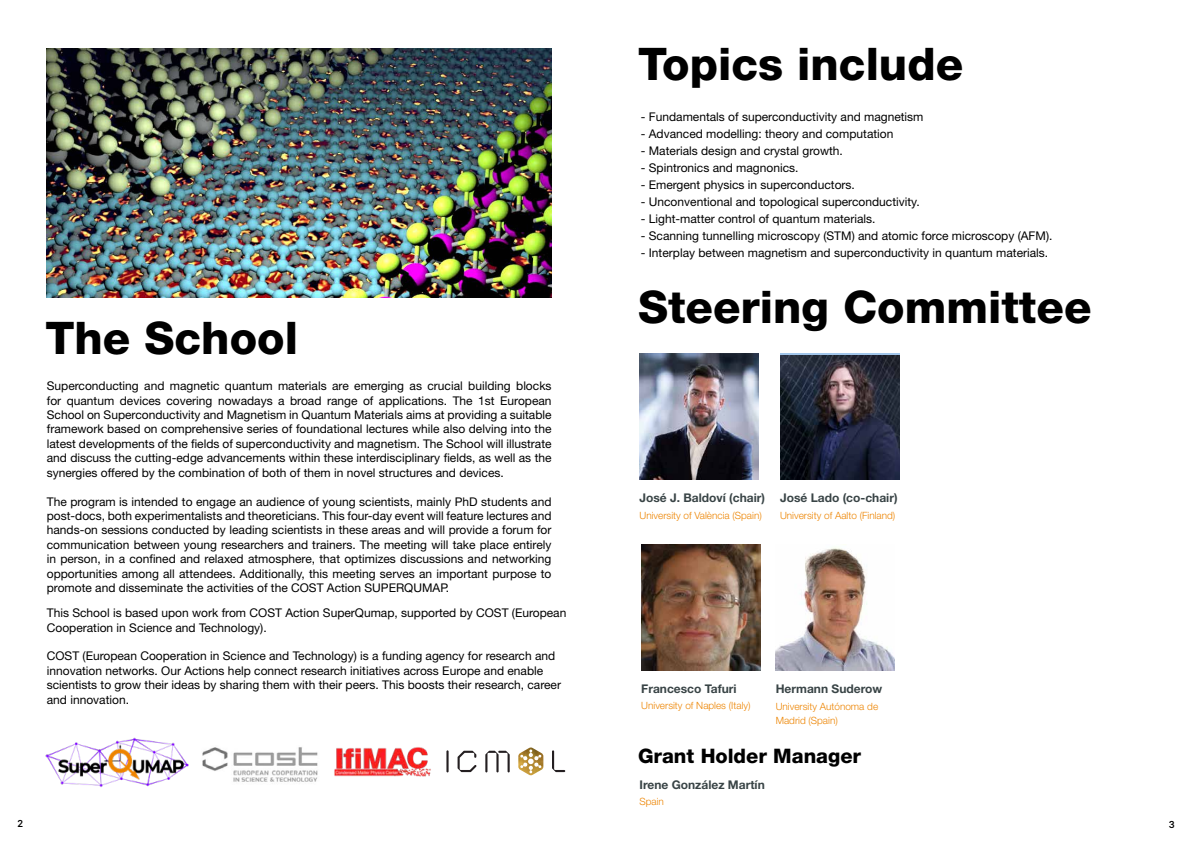
<style>
.page{position:relative;width:1191px;height:842px;background:#fff}
.page>*{position:absolute;margin:0;border:0;box-sizing:border-box;transform-origin:0 0}
.t1{font:800 45px "Helvetica Neue LT Std";color:#000}
.t2{font:800 20px "Helvetica Neue LT Std";color:#000}
.t3{font:12px/14.4px "Helvetica Neue LT Std";color:#000;text-align:justify}
.t4{font:700 12px "Helvetica Neue LT Std";color:#394446}
.t5{font:300 10px/14px "Helvetica Neue LT Std";color:#ed8400}
.t6{font:500 10px "Basier Circle";color:#000}
</style>
<div class="page">
<img style="left:45px;top:737px;width:144px;height:50px">
<img style="left:47px;top:48px;width:504px;height:250px">
<img style="left:639px;top:354px;width:119px;height:125px">
<img style="left:780px;top:356px;width:119px;height:123px">
<img style="left:641px;top:545px;width:119px;height:125px">
<img style="left:775px;top:547px;width:119px;height:123px">
<img style="left:334px;top:747px;width:97px;height:30px">
<img style="left:202px;top:747px;width:116px;height:35px">
<img style="left:518px;top:747px;width:25px;height:28px">
<svg style="left:457px;top:751px;width:19px;height:21px"></svg>
<svg style="left:552px;top:750px;width:13px;height:22px"></svg>
<svg style="left:485px;top:751px;width:25px;height:21px"></svg>
<hr style="left:446px;top:750px;width:2px;height:22px;background:#241f21">
<h1 class="t1" style="left:638px;top:38px;width:327px">Topics include</h1>
<h1 class="t1" style="left:45px;top:311px;width:254px">The School</h1>
<p class="t3" style="left:47px;top:379px;width:506px">Superconducting and magnetic quantum materials are emerging as crucial building blocks for quantum devices covering nowadays a broad range of applications. The 1st European School on Superconductivity and Magnetism in Quantum Materials aims at providing a suitable framework based on comprehensive series of foundational lectures while also delving into the latest developments of the fields of superconductivity and magnetism. The School will illustrate and discuss the cutting-edge advancements within these interdisciplinary fields, as well as the synergies offered by the combination of both of them in novel structures and devices.</p>
<p class="t3" style="left:47px;top:494px;width:506px">The program is intended to engage an audience of young scientists, mainly PhD students and post-docs, both experimentalists and theoreticians. This four-day event will feature lectures and hands-on sessions conducted by leading scientists in these areas and will provide a forum for communication between young researchers and trainers. The meeting will take place entirely in person, in a confined and relaxed atmosphere, that optimizes discussions and networking opportunities among all attendees. Additionally, this meeting serves an important purpose to promote and disseminate the activities of the COST Action SUPERQUMAP.</p>
<p class="t3" style="left:47px;top:606px;width:521px">This School is based upon work from COST Action SuperQumap, supported by COST (European<br>Cooperation in Science and Technology).</p>
<p class="t3" style="left:47px;top:649px;width:516px;text-align:left">COST (European Cooperation in Science and Technology) is a funding agency for research and innovation networks. Our Actions help connect research initiatives across Europe and enable scientists to grow their ideas by sharing them with their peers. This boosts their research, career and innovation.</p>
<p class="t3" style="left:641px;top:109px;width:284px">- Fundamentals of superconductivity and magnetism</p>
<p class="t3" style="left:641px;top:126px;width:254px">- Advanced modelling: theory and computation</p>
<p class="t3" style="left:641px;top:143px;width:204px">- Materials design and crystal growth.</p>
<p class="t3" style="left:641px;top:160px;width:159px">- Spintronics and magnonics.</p>
<p class="t3" style="left:641px;top:177px;width:215px">- Emergent physics in superconductors.</p>
<p class="t3" style="left:641px;top:194px;width:280px">- Unconventional and topological superconductivity.</p>
<p class="t3" style="left:641px;top:211px;width:236px">- Light-matter control of quantum materials.</p>
<p class="t3" style="left:641px;top:228px;width:413px">- Scanning tunnelling microscopy (STM) and atomic force microscopy (AFM).</p>
<p class="t3" style="left:641px;top:245px;width:409px">- Interplay between magnetism and superconductivity in quantum materials.</p>
<h1 class="t1" style="left:638px;top:280px;width:455px">Steering Committee</h1>
<p class="t4" style="left:639px;top:490px;width:127px">José J. Baldoví (chair)</p>
<p class="t5" style="left:639px;top:508px;width:124px">University of València (Spain)</p>
<p class="t4" style="left:780px;top:490px;width:119px">José Lado (co-chair)</p>
<p class="t5" style="left:780px;top:508px;width:117px">University of Aalto (Finland)</p>
<p class="t4" style="left:641px;top:682px;width:97px">Francesco Tafuri</p>
<p class="t4" style="left:775px;top:682px;width:108px">Hermann Suderow</p>
<p class="t5" style="left:641px;top:698px;width:111px">University of Naples (Italy)</p>
<p class="t5" style="left:775px;top:699px;width:104px">University Autónoma de<br>Madrid (Spain)</p>
<h2 class="t2" style="left:638px;top:744px;width:225px">Grant Holder Manager</h2>
<p class="t4" style="left:639px;top:777px;width:127px">Irene González Martín</p>
<p class="t5" style="left:639px;top:794px;width:26px">Spain</p>
<p class="t6" style="left:18px;top:817px;width:7px">2</p>
<p class="t6" style="left:1168px;top:818px;width:8px">3</p>
</div>
